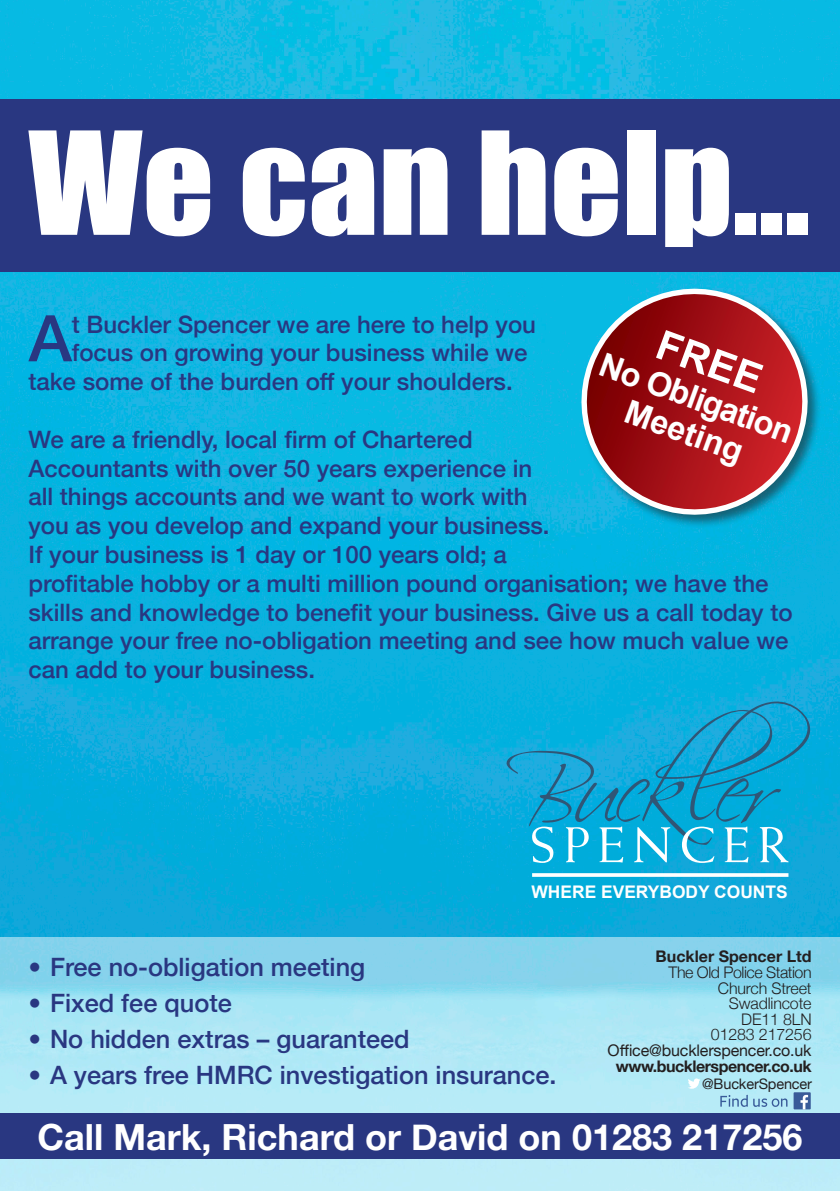
<style>
.page{position:relative;width:840px;height:1191px;background:#fff}
.page>*{position:absolute;margin:0;border:0;box-sizing:border-box;transform-origin:0 0}
.t1{font:132px "Impact";color:#fff;scale:1.06 1}
.t2{font:500 64.4px "Helvetica Neue";color:#293781}
.t3{font:700 41px "Arial";color:#fff}
.t4{font:700 36px "Helvetica Neue";color:#fff}
.t5{font:700 32.8px "Arial";color:#fff}
.t6{font:500 25.2px "Helvetica Neue";color:#293781}
.t7{font:500 24px/28.8px "Helvetica Neue";color:#293781}
.t8{font:700 17.4px "Arial";color:#fff}
.t9{font:300 16px "Helvetica Neue";letter-spacing:-.01em;color:#231f20}
.t10{font:16px "Helvetica Neue";letter-spacing:-.01em;color:#231f20}
.t11{font:700 16px "Helvetica Neue";letter-spacing:-.03em;color:#231f20}
.t12{font:300 16px "Helvetica Neue";letter-spacing:-.03em;color:#231f20}
.t13{font:700 16px "Helvetica Neue";color:#231f20}
.t14{font:14.4px "Helvetica Neue";letter-spacing:-.01em;color:#231f20}
</style>
<div class="page">
<img style="left:0;top:0;width:839px;height:937px">
<svg style="left:0;top:937px;width:839px;height:254px;background:#a5e3f3"></svg>
<svg style="left:687px;top:1078px;width:13px;height:10px"></svg>
<div style="left:793px;top:1092px;width:17px;height:17px;background:#395b99"></div>
<svg style="left:720px;top:1094px;width:67px;height:13px"></svg>
<svg style="left:800px;top:1094px;width:7px;height:15px"></svg>
<div style="left:0;top:1113px;width:839px;height:46px;background:#293781"></div>
<div style="left:0;top:99px;width:839px;height:173px;background:#293781"></div>
<svg style="left:562px;top:272px;width:263px;height:254px;background:#6b5d70"></svg>
<svg style="left:532px;top:873px;width:256px;height:4px"></svg>
<svg style="left:506px;top:701px;width:304px;height:162px;background:#16a9d6"></svg>
<p class="t1" style="left:28px;top:81px;width:739px">We can help...</p>
<p class="t2" style="left:29px;top:286px;width:44px">A</p>
<p class="t7" style="left:72px;top:308px;width:465px">t Buckler Spencer we are here to help you</p>
<p class="t3" style="left:667px;top:318px;width:111px;rotate:20deg">FREE</p>
<p class="t7" style="left:72px;top:336px;width:457px">focus on growing your business while we</p>
<p class="t7" style="left:28px;top:365px;width:485px">take some of the burden off your shoulders.</p>
<p class="t7" style="left:28px;top:423px;width:765px">We are a friendly, local firm of Chartered<br>Accountants with over 50 years experience in<br>all things accounts and we want to work with<br>you as you develop and expand your business.<br>If your business is 1 day or 100 years old; a<br>profitable hobby or a multi million pound organisation; we have the skills and knowledge to benefit your business. Give us a call today to arrange your free no-obligation meeting and see how much value we can add to your business.</p>
<p class="t5" style="left:608px;top:343px;width:204px;rotate:20deg">No Obligation</p>
<p class="t5" style="left:633px;top:390px;width:125px;rotate:20deg">Meeting</p>
<p class="t8" style="left:531px;top:880px;width:257px">WHERE EVERYBODY COUNTS</p>
<p class="t13" style="left:655px;top:944px;width:157px">Buckler Spencer Ltd</p>
<p class="t12" style="left:668px;top:959px;width:144px">The Old Police Station</p>
<p class="t9" style="left:717px;top:975px;width:95px">Church Street</p>
<p class="t9" style="left:728px;top:990px;width:84px">Swadlincote</p>
<p class="t9" style="left:740px;top:1006px;width:72px">DE11 8LN</p>
<p class="t9" style="left:710px;top:1021px;width:102px">01283 217256</p>
<p class="t10" style="left:607px;top:1038px;width:205px">Office@bucklerspencer.co.uk</p>
<p class="t11" style="left:615px;top:1053px;width:197px">www.bucklerspencer.co.uk</p>
<p class="t6" style="left:28px;top:946px;width:338px">• Free no-obligation meeting</p>
<p class="t6" style="left:28px;top:982px;width:205px">• Fixed fee quote</p>
<p class="t6" style="left:28px;top:1018px;width:382px">• No hidden extras – guaranteed</p>
<p class="t6" style="left:28px;top:1054px;width:529px">• A years free HMRC investigation insurance.</p>
<p class="t14" style="left:701px;top:1073px;width:111px">@BuckerSpencer</p>
<p class="t4" style="left:37px;top:1108px;width:766px">Call Mark, Richard or David on 01283 217256</p>
</div>
